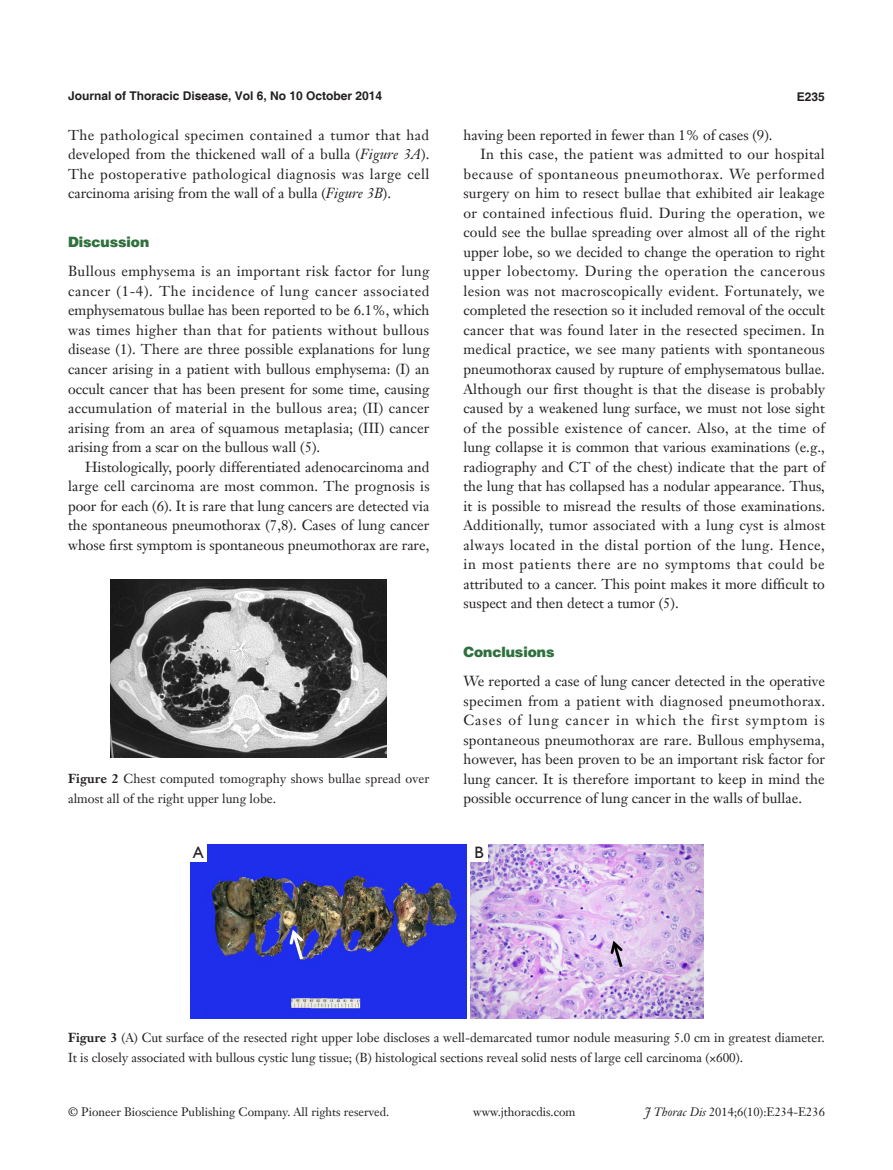
<style>
.page{position:relative;width:893px;height:1170px;background:#fff}
.page>*{position:absolute;margin:0;border:0;box-sizing:border-box;transform-origin:0 0}
.t1{font:16.5px "Humanist 521 BT";color:#231f20}
.t2{font:14.25px/19.5px "Janson Text LT";color:#231f20;text-align:justify}
.一级标题-6_5{font:900 14.25px "Helvetica";color:#30703e}
.t3{font:12.75px/19.5px "Janson Text LT";color:#231f20}
.t4{font:12px "Janson Text LT";color:#231f20}
.t5{font:700 12px "Helvetica";color:#231f20}
.s1{font-style:italic}
.s2{font-weight:700}
</style>
<div class="page">
<img style="left:111px;top:579px;width:276px;height:178px">
<img style="left:190px;top:844px;width:276px;height:174px">
<svg style="left:287px;top:926px;width:19px;height:36px"></svg>
<img style="left:471px;top:844px;width:232px;height:174px">
<svg style="left:609px;top:938px;width:16px;height:32px"></svg>
<div style="left:190px;top:844px;width:17px;height:17px;background:#fff"></div>
<div style="left:471px;top:844px;width:17px;height:17px;background:#fff"></div>
<p class="t5" style="left:68px;top:88px;width:316px">Journal of Thoracic Disease, Vol 6, No 10 October 2014</p>
<p class="t5" style="left:797px;top:89px;width:29px">E235</p>
<p class="t2" style="left:68px;top:125px;width:363px">The pathological specimen contained a tumor that had developed from the thickened wall of a bulla (<span class="s1">Figure 3A</span>).<br>The postoperative pathological diagnosis was large cell carcinoma arising from the wall of a bulla (<span class="s1">Figure 3B</span>).</p>
<p class="一级标题-6_5" style="left:68px;top:233px;width:83px">Discussion</p>
<p class="t2" style="left:68px;top:261px;width:363px">Bullous emphysema is an important risk factor for lung cancer (1-4). The incidence of lung cancer associated emphysematous bullae has been reported to be 6.1%, which was times higher than that for patients without bullous disease (1). There are three possible explanations for lung cancer arising in a patient with bullous emphysema: (I) an occult cancer that has been present for some time, causing accumulation of material in the bullous area; (II) cancer arising from an area of squamous metaplasia; (III) cancer arising from a scar on the bullous wall (5).</p>
<p class="t2" style="left:68px;top:456px;width:363px;text-indent:17px">Histologically, poorly differentiated adenocarcinoma and large cell carcinoma are most common. The prognosis is poor for each (6). It is rare that lung cancers are detected via the spontaneous pneumothorax (7,8). Cases of lung cancer whose first symptom is spontaneous pneumothorax are rare,</p>
<p class="t3" style="left:68px;top:769px;width:363px"><span class="s2">Figure 2</span> Chest computed tomography shows bullae spread over almost all of the right upper lung lobe.</p>
<p class="t2" style="left:463px;top:125px;width:311px">having been reported in fewer than 1% of cases (9).</p>
<p class="t2" style="left:463px;top:144px;width:363px;text-indent:17px">In this case, the patient was admitted to our hospital because of spontaneous pneumothorax. We performed surgery on him to resect bullae that exhibited air leakage or contained infectious fluid. During the operation, we could see the bullae spreading over almost all of the right upper lobe, so we decided to change the operation to right upper lobectomy. During the operation the cancerous lesion was not macroscopically evident. Fortunately, we completed the resection so it included removal of the occult cancer that was found later in the resected specimen. In medical practice, we see many patients with spontaneous pneumothorax caused by rupture of emphysematous bullae.<br>Although our first thought is that the disease is probably caused by a weakened lung surface, we must not lose sight of the possible existence of cancer. Also, at the time of lung collapse it is common that various examinations (e.g., radiography and CT of the chest) indicate that the part of the lung that has collapsed has a nodular appearance. Thus, it is possible to misread the results of those examinations.<br>Additionally, tumor associated with a lung cyst is almost always located in the distal portion of the lung. Hence, in most patients there are no symptoms that could be attributed to a cancer. This point makes it more difficult to suspect and then detect a tumor (5).</p>
<p class="一级标题-6_5" style="left:463px;top:642px;width:92px">Conclusions</p>
<p class="t2" style="left:463px;top:671px;width:363px">We reported a case of lung cancer detected in the operative specimen from a patient with diagnosed pneumothorax.<br>Cases of lung cancer in which the first symptom is spontaneous pneumothorax are rare. Bullous emphysema, however, has been proven to be an important risk factor for lung cancer. It is therefore important to keep in mind the possible occurrence of lung cancer in the walls of bullae.</p>
<p class="t1" style="left:193px;top:842px;width:12px">A</p>
<p class="t1" style="left:474px;top:842px;width:11px">B</p>
<p class="t3" style="left:68px;top:1027px;width:758px"><span class="s2">Figure 3</span> (A) Cut surface of the resected right upper lobe discloses a well-demarcated tumor nodule measuring 5.0 cm in greatest diameter.<br>It is closely associated with bullous cystic lung tissue; (B) histological sections reveal solid nests of large cell carcinoma (×600).</p>
<p class="t4" style="left:68px;top:1104px;width:323px">© Pioneer Bioscience Publishing Company. All rights reserved.</p>
<p class="t4" style="left:473px;top:1104px;width:104px">www.jthoracdis.com</p>
<p class="t4" style="left:645px;top:1104px;width:182px"><span class="s1">J Thorac Dis</span> 2014;6(10):E234-E236</p>
</div>
